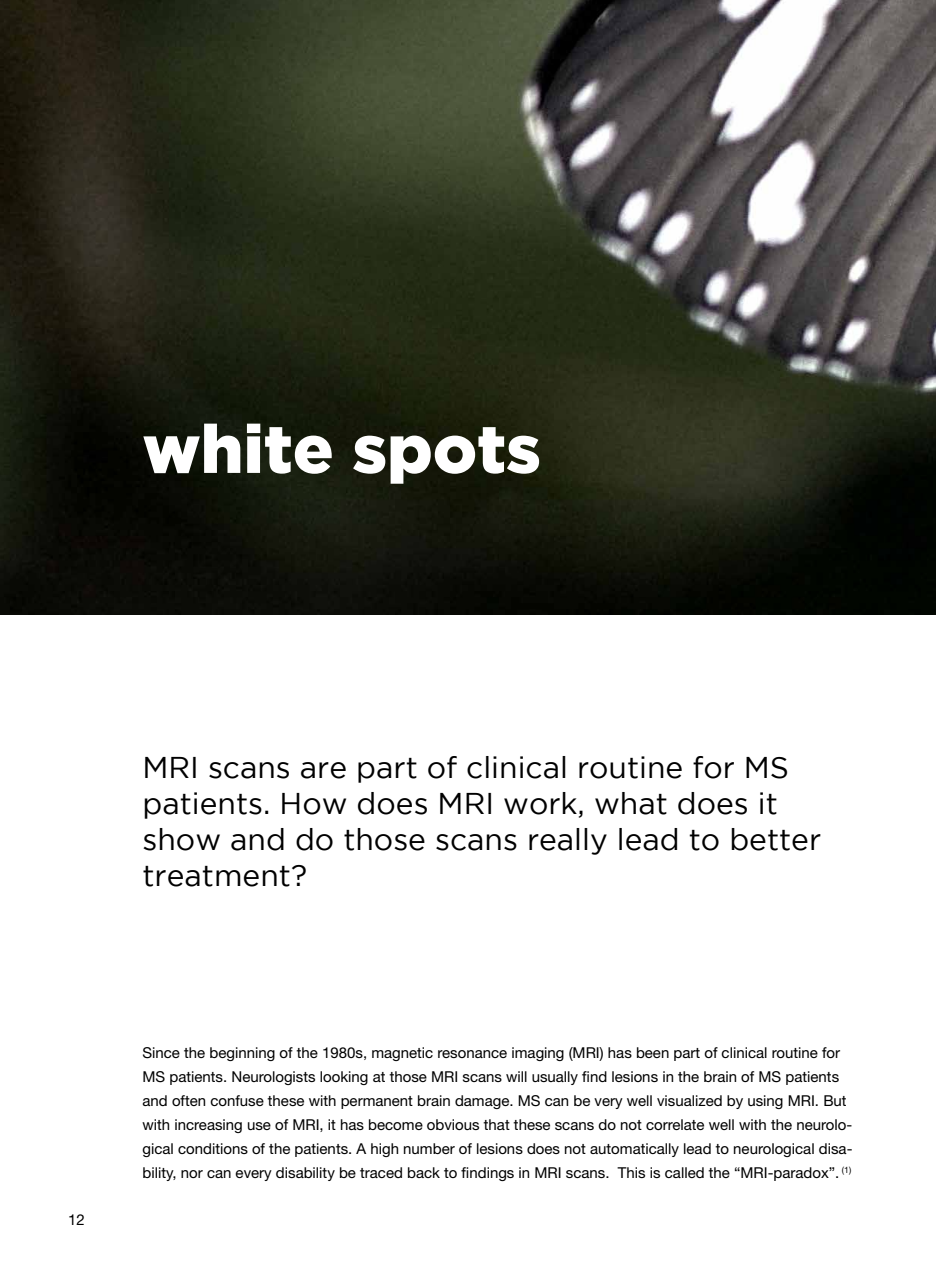
<style>
.page{position:relative;width:936px;height:1276px;background:#fff}
.page>*{position:absolute;margin:0;border:0;box-sizing:border-box;transform-origin:0 0}
.t1{font:900 67.5px "Gotham";color:#fff}
.t2{font:30px/36px "Gotham";color:#000}
.t3{font:15px/24px "Helvetica Neue LT Std";color:#000}
</style>
<div class="page">
<img style="left:0;top:0;width:935px;height:614px">
<p class="t1" style="left:142px;top:410px;width:400px">white spots</p>
<p class="t2" style="left:142px;top:749px;width:680px">MRI scans are part of clinical routine for MS patients. How does MRI work, what does it show and do those scans really lead to better treatment?</p>
<p class="t3" style="left:68px;top:1207px;width:18px">12</p>
<p class="t3" style="left:142px;top:1040px;width:711px">Since the beginning of the 1980s, magnetic resonance imaging (MRI) has been part of clinical routine for MS patients. Neurologists looking at those MRI scans will usually find lesions in the brain of MS patients and often confuse these with permanent brain damage. MS can be very well visualized by using MRI. But with increasing use of MRI, it has become obvious that these scans do not correlate well with the neurolo&shy;gical conditions of the patients. A high number of lesions does not automatically lead to neurological disa&shy;bility, nor can every disability be traced back to findings in MRI scans. This is called the “MRI-paradox”. <sup>(1)</sup></p>
</div>
